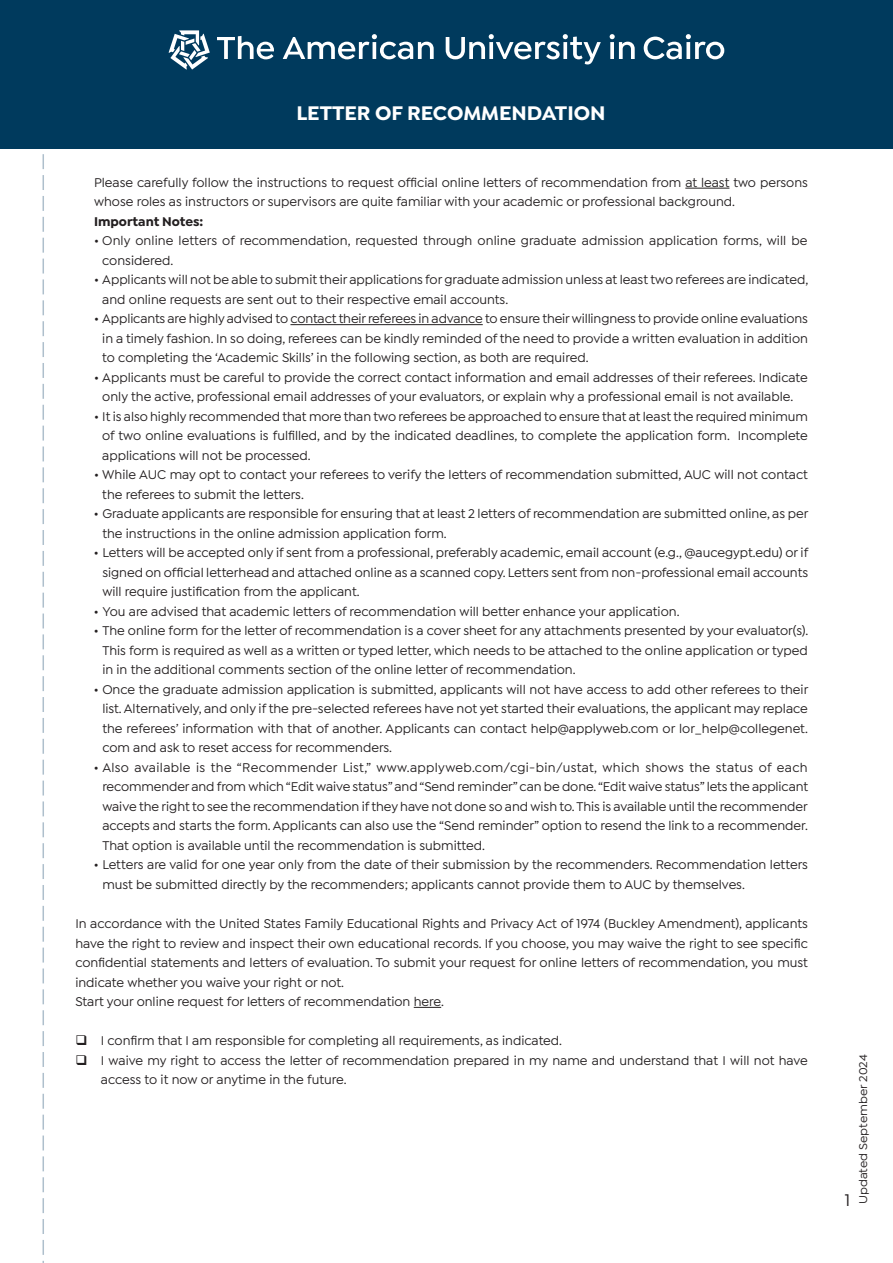
<style>
.page{position:relative;width:893px;height:1263px;background:#fff}
.page>*{position:absolute;margin:0;border:0;box-sizing:border-box;transform-origin:0 0}
.Body_Style{font:700 21px "Isidora Sans";color:#fff}
.t1{font:500 18px "Isidora Sans";color:#231f20}
.Body_Style-2{font:500 13.5px/19.5px "Isidora Sans";color:#231f20}
.Body_Style-3{font:700 13.5px "Isidora Sans";color:#231f20}
.t2{font:500 12px "Isidora Sans";color:#231f20;scale:1.05 1}
</style>
<div class="page">
<svg style="left:43px;top:154px;width:1px;height:1109px"></svg>
<hr style="left:685px;top:188px;width:44px;height:1px;background:#231f20">
<hr style="left:290px;top:324px;width:193px;height:1px;background:#231f20">
<div style="left:0;top:0;width:893px;height:149px;background:#003a5d"></div>
<svg style="left:217px;top:36px;width:57px;height:23px"></svg>
<svg style="left:283px;top:34px;width:151px;height:25px"></svg>
<svg style="left:446px;top:34px;width:155px;height:30px"></svg>
<svg style="left:610px;top:34px;width:25px;height:25px"></svg>
<svg style="left:644px;top:34px;width:80px;height:25px"></svg>
<svg style="left:169px;top:30px;width:41px;height:40px"></svg>
<svg style="left:414px;top:1007px;width:27px;height:1px"></svg>
<p class="Body_Style" style="left:296px;top:100px;width:311px">LETTER OF RECOMMENDATION</p>
<p class="Body_Style-2" style="left:94px;top:173px;width:715px">Please carefully follow the instructions to request official online letters of recommendation from at least two persons whose roles as instructors or supervisors are quite familiar with your academic or professional background.</p>
<p class="Body_Style-3" style="left:94px;top:213px;width:111px">Important Notes:</p>
<p class="Body_Style-2" style="left:102px;top:231px;width:707px;text-indent:-8px">• Only online letters of recommendation, requested through online graduate admission application forms, will be considered.</p>
<p class="Body_Style-2" style="left:102px;top:270px;width:708px;text-indent:-8px">• Applicants will not be able to submit their applications for graduate admission unless at least two referees are indicated, and online requests are sent out to their respective email accounts.</p>
<p class="Body_Style-2" style="left:102px;top:309px;width:707px;text-align:justify;text-indent:-8px">• Applicants are highly advised to contact their referees in advance to ensure their willingness to provide online evaluations in a timely fashion. In so doing, referees can be kindly reminded of the need to provide a written evaluation in addition to completing the ‘Academic Skills’ in the following section, as both are required.</p>
<p class="Body_Style-2" style="left:94px;top:368px;width:715px;text-align:center">• Applicants must be careful to provide the correct contact information and email addresses of their referees. Indicate only the active, professional email addresses of your evaluators, or explain why a professional email is not available.</p>
<p class="Body_Style-2" style="left:102px;top:407px;width:707px;text-align:justify;text-indent:-8px">• It is also highly recommended that more than two referees be approached to ensure that at least the required minimum of two online evaluations is fulfilled, and by the indicated deadlines, to complete the application form. Incomplete applications will not be processed.</p>
<p class="Body_Style-2" style="left:102px;top:465px;width:707px;text-indent:-8px">• While AUC may opt to contact your referees to verify the letters of recommendation submitted, AUC will not contact the referees to submit the letters.</p>
<p class="Body_Style-2" style="left:102px;top:504px;width:707px;text-indent:-9px">• Graduate applicants are responsible for ensuring that at least 2 letters of recommendation are submitted online, as per the instructions in the online admission application form.</p>
<p class="Body_Style-2" style="left:102px;top:543px;width:707px;text-align:justify;text-indent:-9px">• Letters will be accepted only if sent from a professional, preferably academic, email account (e.g., @aucegypt.edu) or if signed on official letterhead and attached online as a scanned copy. Letters sent from non-professional email accounts will require justification from the applicant.</p>
<p class="Body_Style-2" style="left:94px;top:602px;width:587px">• You are advised that academic letters of recommendation will better enhance your application.</p>
<p class="Body_Style-2" style="left:102px;top:621px;width:707px;text-align:justify;text-indent:-9px">• The online form for the letter of recommendation is a cover sheet for any attachments presented by your evaluator(s).<br>This form is required as well as a written or typed letter, which needs to be attached to the online application or typed in in the additional comments section of the online letter of recommendation.</p>
<p class="Body_Style-2" style="left:102px;top:680px;width:707px;text-align:justify;text-indent:-9px">• Once the graduate admission application is submitted, applicants will not have access to add other referees to their list. Alternatively, and only if the pre-selected referees have not yet started their evaluations, the applicant may replace the referees’ information with that of another. Applicants can contact help@applyweb.com or lor_help@collegenet. com and ask to reset access for recommenders.</p>
<p class="Body_Style-2" style="left:102px;top:758px;width:707px;text-align:justify;text-indent:-9px">• Also available is the “Recommender List,” www.applyweb.com/cgi-bin/ustat, which shows the status of each recommender and from which “Edit waive status” and “Send reminder” can be done. “Edit waive status” lets the applicant waive the right to see the recommendation if they have not done so and wish to. This is available until the recommender accepts and starts the form. Applicants can also use the “Send reminder” option to resend the link to a recommender.<br>That option is available until the recommendation is submitted.</p>
<p class="Body_Style-2" style="left:102px;top:855px;width:707px;text-indent:-9px">• Letters are valid for one year only from the date of their submission by the recommenders. Recommendation letters must be submitted directly by the recommenders; applicants cannot provide them to AUC by themselves.</p>
<p class="Body_Style-2" style="left:75px;top:914px;width:734px;text-align:justify">In accordance with the United States Family Educational Rights and Privacy Act of 1974 (Buckley Amendment), applicants have the right to review and inspect their own educational records. If you choose, you may waive the right to see specific confidential statements and letters of evaluation. To submit your request for online letters of recommendation, you must indicate whether you waive your right or not.</p>
<p class="Body_Style-2" style="left:75px;top:992px;width:370px">Start your online request for letters of recommendation here.</p>
<p class="Body_Style-2" style="left:75px;top:1031px;width:488px">❑ I confirm that I am responsible for completing all requirements, as indicated.</p>
<p class="Body_Style-2" style="left:101px;top:1050px;width:708px;text-indent:-26px">❑ I waive my right to access the letter of recommendation prepared in my name and understand that I will not have access to it now or anytime in the future.</p>
<h2 class="t1" style="left:845px;top:1189px;width:7px">1</h2>
<p class="t2" style="left:856px;top:1204px;width:144px;rotate:-90deg">Updated September 2024</p>
</div>
